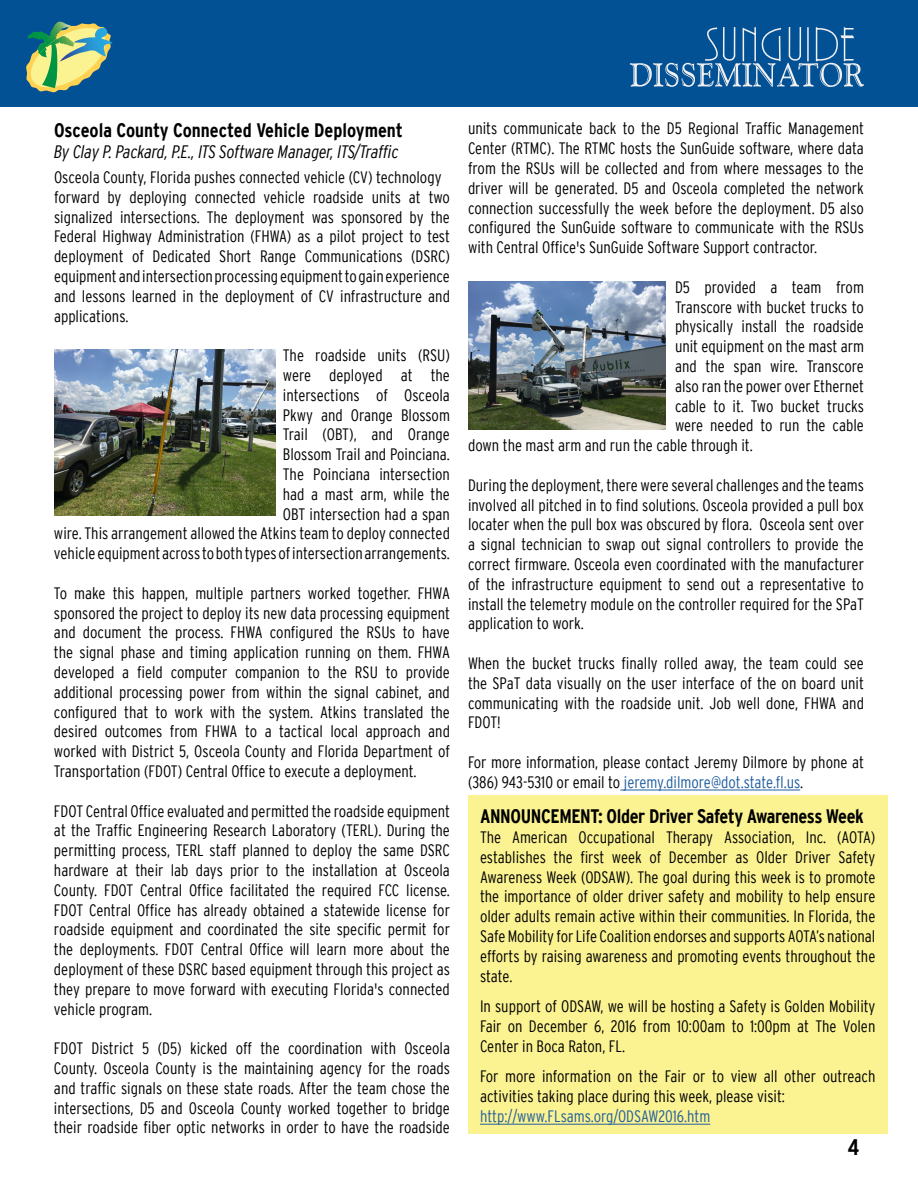
<style>
.page{position:relative;width:918px;height:1188px;background:#fff}
.page>*{position:absolute;margin:0;border:0;box-sizing:border-box;transform-origin:0 0}
.t1{font:700 condensed 22.5px "Interstate";color:#000}
.t2{font:700 condensed 19.5px "Interstate";letter-spacing:-.02em;color:#000}
.t3{font:700 condensed 19.5px "Interstate";color:#000}
.t4{font:italic 300 condensed 18px "Interstate";color:#000}
.t5{font:300 condensed 16.5px/19.8px "Interstate";color:#000;text-align:justify}
.t6{font:300 condensed 16.5px "Interstate";color:#215e9e}
.s1{color:#215e9e}
</style>
<div class="page">
<div style="left:0;top:0;width:918px;height:106px;background:#035195"></div>
<svg style="left:26px;top:23px;width:87px;height:69px"></svg>
<img style="left:27px;top:22px;width:44px;height:28px">
<img style="left:72px;top:36px;width:2px;height:51px">
<img style="left:38px;top:26px;width:34px;height:62px">
<svg style="left:630px;top:27px;width:234px;height:60px"></svg>
<img style="left:54px;top:350px;width:221px;height:166px">
<hr style="left:620px;top:790px;width:180px;height:1px;background:#215e9e">
<img style="left:468px;top:281px;width:198px;height:149px">
<div style="left:468px;top:796px;width:419px;height:338px;background:#fbf392"></div>
<hr style="left:480px;top:1124px;width:230px;height:1px;background:#215e9e">
<p class="t3" style="left:54px;top:119px;width:351px">Osceola County Connected Vehicle Deployment</p>
<p class="t4" style="left:54px;top:142px;width:346px">By Clay P. Packard, P.E., ITS Software Manager, ITS/Traffic</p>
<p class="t5" style="left:54px;top:167px;width:398px;text-align:left">Osceola County, Florida pushes connected vehicle (CV) technology forward by deploying connected vehicle roadside units at two signalized intersections. The deployment was sponsored by the Federal Highway Administration (FHWA) as a pilot project to test deployment of Dedicated Short Range Communications (DSRC) equipment and intersection processing equipment to gain experience and lessons learned in the deployment of CV infrastructure and applications.</p>
<p class="t5" style="left:54px;top:345px;width:398px;text-align:right">The roadside units (RSU)<br>were deployed at the<br>intersections of Osceola<br>Pkwy and Orange Blossom<br>Trail (OBT), and Orange<br>Blossom Trail and Poinciana.<br>The Poinciana intersection<br>had a mast arm, while the<br>OBT intersection had a span<br>wire. This arrangement allowed the Atkins team to deploy connected vehicle equipment across to both types of intersection arrangements.</p>
<p class="t5" style="left:54px;top:583px;width:398px">To make this happen, multiple partners worked together. FHWA sponsored the project to deploy its new data processing equipment and document the process. FHWA configured the RSUs to have the signal phase and timing application running on them. FHWA developed a field computer companion to the RSU to provide additional processing power from within the signal cabinet, and configured that to work with the system. Atkins translated the desired outcomes from FHWA to a tactical local approach and worked with District 5, Osceola County and Florida Department of Transportation (FDOT) Central Office to execute a deployment.</p>
<p class="t5" style="left:54px;top:801px;width:398px">FDOT Central Office evaluated and permitted the roadside equipment at the Traffic Engineering Research Laboratory (TERL). During the permitting process, TERL staff planned to deploy the same DSRC hardware at their lab days prior to the installation at Osceola County. FDOT Central Office facilitated the required FCC license.<br>FDOT Central Office has already obtained a statewide license for roadside equipment and coordinated the site specific permit for the deployments. FDOT Central Office will learn more about the deployment of these DSRC based equipment through this project as they prepare to move forward with executing Florida's connected vehicle program.</p>
<p class="t5" style="left:54px;top:1038px;width:398px">FDOT District 5 (D5) kicked off the coordination with Osceola County. Osceola County is the maintaining agency for the roads and traffic signals on these state roads. After the team chose the intersections, D5 and Osceola County worked together to bridge their roadside fiber optic networks in order to have the roadside</p>
<p class="t5" style="left:468px;top:119px;width:398px">units communicate back to the D5 Regional Traffic Management Center (RTMC). The RTMC hosts the SunGuide software, where data from the RSUs will be collected and from where messages to the driver will be generated. D5 and Osceola completed the network connection successfully the week before the deployment. D5 also configured the SunGuide software to communicate with the RSUs with Central Office's SunGuide Software Support contractor.</p>
<p class="t5" style="left:675px;top:277px;width:191px">D5 provided a team from</p>
<p class="t5" style="left:675px;top:297px;width:191px">Transcore with bucket trucks to</p>
<p class="t5" style="left:675px;top:317px;width:190px">physically install the roadside</p>
<p class="t5" style="left:675px;top:336px;width:191px">unit equipment on the mast arm</p>
<p class="t5" style="left:675px;top:356px;width:191px">and the span wire. Transcore</p>
<p class="t5" style="left:675px;top:376px;width:191px">also ran the power over Ethernet</p>
<p class="t5" style="left:675px;top:396px;width:190px">cable to it. Two bucket trucks</p>
<p class="t5" style="left:675px;top:416px;width:190px">were needed to run the cable</p>
<p class="t5" style="left:468px;top:435px;width:286px">down the mast arm and run the cable through it.</p>
<p class="t5" style="left:468px;top:475px;width:398px">During the deployment, there were several challenges and the teams involved all pitched in to find solutions. Osceola provided a pull box locater when the pull box was obscured by flora. Osceola sent over a signal technician to swap out signal controllers to provide the correct firmware. Osceola even coordinated with the manufacturer of the infrastructure equipment to send out a representative to install the telemetry module on the controller required for the SPaT application to work.</p>
<p class="t5" style="left:468px;top:653px;width:398px">When the bucket trucks finally rolled away, the team could see the SPaT data visually on the user interface of the on board unit communicating with the roadside unit. Job well done, FHWA and FDOT!</p>
<p class="t5" style="left:468px;top:752px;width:398px">For more information, please contact Jeremy Dilmore by phone at (386) 943-5310 or email to <span class="s1">jeremy.dilmore@dot.state.fl.us</span>.</p>
<p class="t2" style="left:480px;top:805px;width:385px">ANNOUNCEMENT: Older Driver Safety Awareness Week</p>
<p class="t5" style="left:480px;top:827px;width:397px">The American Occupational Therapy Association, Inc. (AOTA) establishes the first week of December as Older Driver Safety Awareness Week (ODSAW). The goal during this week is to promote the importance of older driver safety and mobility to help ensure older adults remain active within their communities. In Florida, the Safe Mobility for Life Coalition endorses and supports AOTA’s national efforts by raising awareness and promoting events throughout the state.</p>
<p class="t5" style="left:480px;top:996px;width:397px">In support of ODSAW, we will be hosting a Safety is Golden Mobility Fair on December 6, 2016 from 10:00am to 1:00pm at The Volen Center in Boca Raton, FL.</p>
<p class="t5" style="left:480px;top:1067px;width:397px">For more information on the Fair or to view all other outreach activities taking place during this week, please visit:</p>
<p class="t6" style="left:480px;top:1107px;width:232px">http://www.FLsams.org/ODSAW2016.htm</p>
<h1 class="t1" style="left:848px;top:1135px;width:13px">4</h1>
</div>
